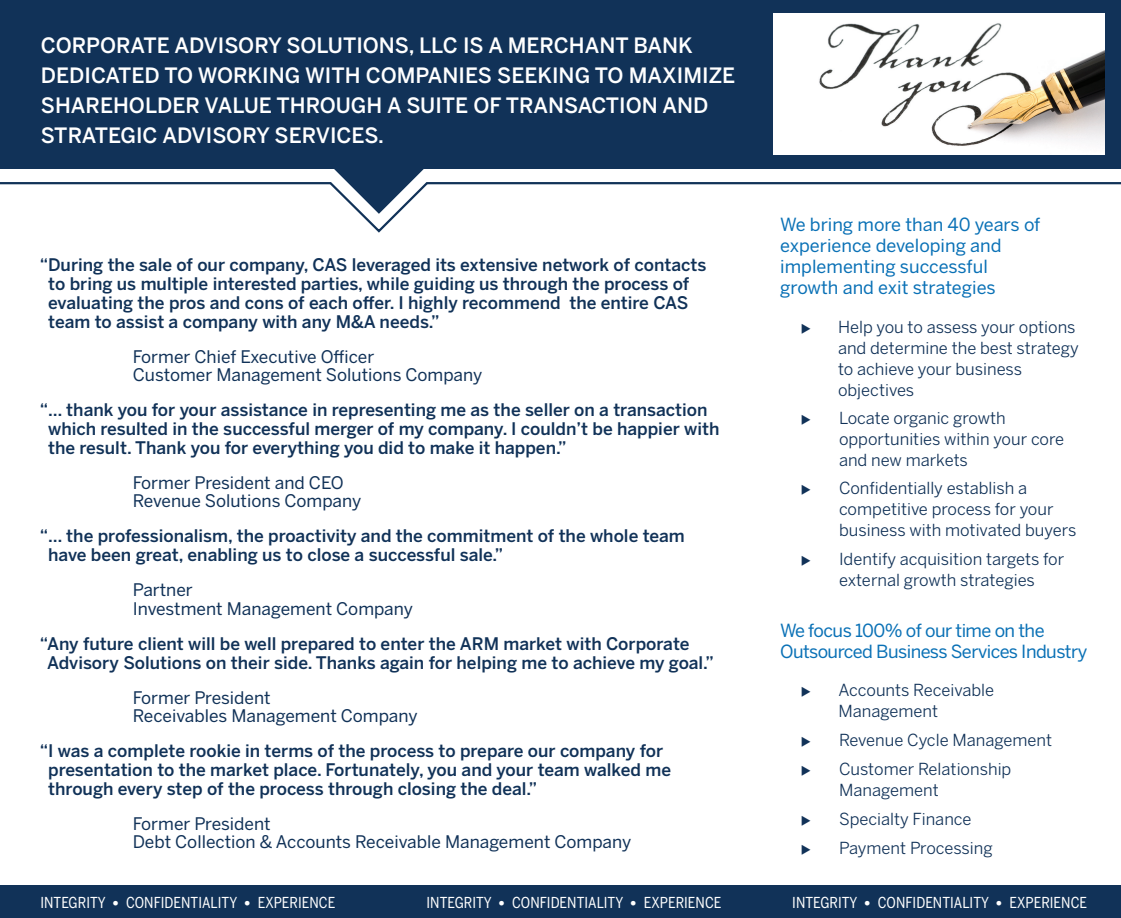
<style>
.page{position:relative;width:1121px;height:918px;background:#fff}
.page>*{position:absolute;margin:0;border:0;box-sizing:border-box;transform-origin:0 0}
.t1{font:500 21px/30px "Benton Sans";color:#fff}
.t2{font:18px/21px "Benton Sans";letter-spacing:-.01em;color:#0a71b6}
.t3{font:18px/21px "Benton Sans";letter-spacing:-.03em;color:#0a71b6}
.t4{font:500 17.25px/18.8px "Benton Sans";color:#113258}
.t5{font:17.25px/18.8px "Benton Sans";color:#113258}
.t6{font:16.5px/21px "Benton Sans";color:#113258}
.t7{font:15px "Benton Sans Cond FB";color:#fff}
.s1{font-size:19.5px}
</style>
<div class="page">
<div style="left:0;top:0;width:1120px;height:168px;background:#113258"></div>
<svg style="left:324px;top:168px;width:110px;height:13px"></svg>
<svg style="left:0;top:181px;width:1120px;height:52px"></svg>
<div style="left:0;top:886px;width:1120px;height:32px;background:#113258"></div>
<img style="left:773px;top:14px;width:331px;height:140px">
<p class="t1" style="left:41px;top:30px;width:696px">CORPORATE ADVISORY SOLUTIONS, LLC IS A MERCHANT BANK DEDICATED TO WORKING WITH COMPANIES SEEKING TO MAXIMIZE SHAREHOLDER VALUE THROUGH A SUITE OF TRANSACTION AND STRATEGIC ADVISORY SERVICES.</p>
<p class="t4" style="left:48px;top:256px;width:659px;text-indent:-9px">“During the sale of our company, CAS leveraged its extensive network of contacts to bring us multiple interested parties, while guiding us through the process of evaluating the pros and cons of each offer. I highly recommend the entire CAS team to assist a company with any M&amp;A needs.”</p>
<p class="t5" style="left:133px;top:347px;width:351px">Former Chief Executive Officer<br>Customer Management Solutions Company</p>
<p class="t4" style="left:48px;top:400px;width:672px;text-indent:-9px">“… thank you for your assistance in representing me as the seller on a transaction which resulted in the successful merger of my company. I couldn’t be happier with the result. Thank you for everything you did to make it happen.”</p>
<p class="t5" style="left:133px;top:473px;width:230px">Former President and CEO<br>Revenue Solutions Company</p>
<p class="t4" style="left:48px;top:527px;width:638px;text-indent:-9px">“… the professionalism, the proactivity and the commitment of the whole team have been great, enabling us to close a successful sale.”</p>
<p class="t5" style="left:133px;top:580px;width:282px">Partner<br>Investment Management Company</p>
<p class="t4" style="left:47px;top:634px;width:668px;text-indent:-7px">“Any future client will be well prepared to enter the ARM market with Corporate<br>Advisory Solutions on their side. Thanks again for helping me to achieve my goal.”</p>
<p class="t5" style="left:133px;top:688px;width:286px">Former President<br>Receivables Management Company</p>
<p class="t4" style="left:48px;top:741px;width:624px;text-indent:-9px">“I was a complete rookie in terms of the process to prepare our company for presentation to the market place. Fortunately, you and your team walked me through every step of the process through closing the deal.”</p>
<p class="t5" style="left:133px;top:814px;width:500px">Former President<br>Debt Collection &amp; Accounts Receivable Management Company</p>
<p class="t2" style="left:780px;top:214px;width:262px">We bring more than 40 years of experience developing and implementing successful growth and exit strategies</p>
<p class="t6" style="left:838px;top:316px;width:242px;text-indent:-37px">◆ Help you to assess your options and determine the best strategy to achieve your business objectives</p>
<p class="t6" style="left:839px;top:407px;width:227px;text-indent:-38px">◆ Locate organic growth opportunities within your core and new markets</p>
<p class="t6" style="left:839px;top:478px;width:239px;text-indent:-38px">◆ Confidentially establish a competitive process for your business with motivated buyers</p>
<p class="t6" style="left:800px;top:548px;width:265px;text-align:center">◆ Identify acquisition targets for external growth strategies</p>
<p class="t3" style="left:780px;top:620px;width:309px">We focus 100% of our time on the<br>Outsourced Business Services Industry</p>
<p class="t6" style="left:838px;top:679px;width:157px;text-indent:-38px">◆ Accounts Receivable<br>Management</p>
<p class="t6" style="left:800px;top:729px;width:253px">◆ Revenue Cycle Management</p>
<p class="t6" style="left:839px;top:759px;width:174px;text-indent:-38px">◆ Customer Relationship<br>Management</p>
<p class="t6" style="left:800px;top:809px;width:172px">◆ Specialty Finance</p>
<p class="t6" style="left:800px;top:838px;width:193px">◆ Payment Processing</p>
<p class="t7" style="left:40px;top:894px;width:296px">INTEGRITY <span class="s1">•</span> CONFIDENTIALITY <span class="s1">•</span> EXPERIENCE</p>
<p class="t7" style="left:426px;top:894px;width:296px">INTEGRITY <span class="s1">•</span> CONFIDENTIALITY <span class="s1">•</span> EXPERIENCE</p>
<p class="t7" style="left:792px;top:894px;width:296px">INTEGRITY <span class="s1">•</span> CONFIDENTIALITY <span class="s1">•</span> EXPERIENCE</p>
</div>
